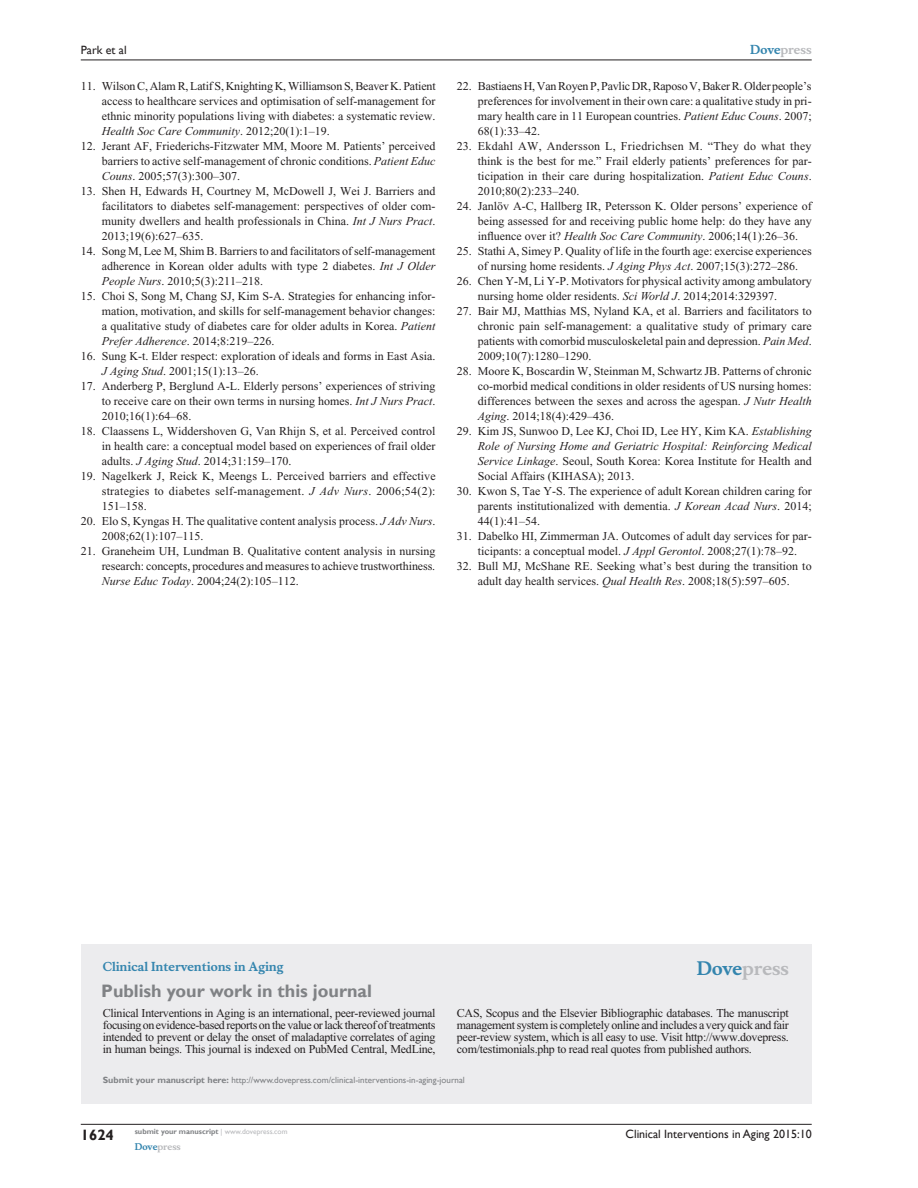
<style>
.page{position:relative;width:918px;height:1188px;background:#fff}
.page>*{position:absolute;margin:0;border:0;box-sizing:border-box;transform-origin:0 0}
.PromBx-H1{font:700 18px "Gill Sans";color:#808285}
.PromBx-Brand{font:700 18px "Musee";color:#b8b9bc}
.t1{font:700 15px "Gill Sans";color:#231f20}
.RefNL2{font:12px/15px "Times New Roman";color:#231f20;text-align:justify}
.PromBx-Tx{font:12px/12px "Times New Roman";letter-spacing:-.02em;color:#231f20;text-align:justify}
.t2{font:12px "Gill Sans";color:#231f20}
.PromBx-JrnlName{font:700 12px "Musee";color:#3485ae}
.t3{font:700 12px "Musee";color:#b8b9bc}
.PromBx-SubmitMssWebA{font:9px "Gill Sans";color:#808285}
.t4{font:700 9px "Musee";color:#b8b9bc}
.t5{font:700 7.5px "Gill Sans";color:#808285}
.s1{font-style:italic}
.s2{color:#3485ae}
.s3{font-weight:700}
.s4{font-weight:400;color:#b8b9bc}
</style>
<div class="page">
<div style="left:81px;top:944px;width:731px;height:159px;background:#ececee"></div>
<hr style="left:81px;top:1124px;width:731px;height:1px;background:#231f20">
<hr style="left:81px;top:60px;width:731px;height:1px;background:#231f20">
<p class="t2" style="left:81px;top:43px;width:47px">Park et al</p>
<p class="RefNL2" style="left:102px;top:79px;width:335px;text-indent:-21px">11. Wilson C, Alam R, Latif S, Knighting K, Williamson S, Beaver K. Patient access to healthcare services and optimisation of self-management for ethnic minority populations living with diabetes: a systematic review.<br><span class="s1">Health Soc Care Community</span>. 2012;20(1):1–19.</p>
<p class="RefNL2" style="left:102px;top:139px;width:335px;text-indent:-21px">12. Jerant AF, Friederichs-Fitzwater MM, Moore M. Patients’ perceived barriers to active self-management of chronic conditions. <span class="s1">Patient Educ Couns</span>. 2005;57(3):300–307.</p>
<p class="RefNL2" style="left:102px;top:184px;width:335px;text-indent:-21px">13. Shen H, Edwards H, Courtney M, McDowell J, Wei J. Barriers and facilitators to diabetes self-management: perspectives of older com&shy;munity dwellers and health professionals in China. <span class="s1">Int J Nurs Pract</span>.<br>2013;19(6):627–635.</p>
<p class="RefNL2" style="left:102px;top:244px;width:335px;text-indent:-21px">14. Song M, Lee M, Shim B. Barriers to and facilitators of self-management adherence in Korean older adults with type 2 diabetes. <span class="s1">Int J Older People Nurs</span>. 2010;5(3):211–218.</p>
<p class="RefNL2" style="left:102px;top:289px;width:335px;text-indent:-21px">15. Choi S, Song M, Chang SJ, Kim S-A. Strategies for enhancing infor&shy;mation, motivation, and skills for self-management behavior changes: a qualitative study of diabetes care for older adults in Korea. <span class="s1">Patient Prefer Adherence</span>. 2014;8:219–226.</p>
<p class="RefNL2" style="left:102px;top:349px;width:335px;text-indent:-21px">16. Sung K-t. Elder respect: exploration of ideals and forms in East Asia.<br><span class="s1">J Aging Stud</span>. 2001;15(1):13–26.</p>
<p class="RefNL2" style="left:102px;top:379px;width:335px;text-indent:-21px">17. Anderberg P, Berglund A-L. Elderly persons’ experiences of striving to receive care on their own terms in nursing homes. <span class="s1">Int J Nurs Pract</span>.<br>2010;16(1):64–68.</p>
<p class="RefNL2" style="left:102px;top:424px;width:335px;text-indent:-21px">18. Claassens L, Widdershoven G, Van Rhijn S, et al. Perceived control in health care: a conceptual model based on experiences of frail older adults. <span class="s1">J Aging Stud</span>. 2014;31:159–170.</p>
<p class="RefNL2" style="left:102px;top:469px;width:335px;text-indent:-21px">19. Nagelkerk J, Reick K, Meengs L. Perceived barriers and effective strategies to diabetes self-management. <span class="s1">J Adv Nurs</span>. 2006;54(2):<br>151–158.</p>
<p class="RefNL2" style="left:102px;top:514px;width:335px;text-indent:-21px">20. Elo S, Kyngas H. The qualitative content analysis process. <span class="s1">J Adv Nurs</span>.<br>2008;62(1):107–115.</p>
<p class="RefNL2" style="left:102px;top:544px;width:335px;text-indent:-21px">21. Graneheim UH, Lundman B. Qualitative content analysis in nursing research: concepts, procedures and measures to achieve trustworthiness.<br><span class="s1">Nurse Educ Today</span>. 2004;24(2):105–112.</p>
<p class="t3" style="left:750px;top:43px;width:63px"><span class="s2">Dove</span>press</p>
<p class="RefNL2" style="left:478px;top:79px;width:335px;text-indent:-21px">22. Bastiaens H, Van Royen P, Pavlic DR, Raposo V, Baker R. Older people’s preferences for involvement in their own care: a qualitative study in pri&shy;mary health care in 11 European countries. <span class="s1">Patient Educ Couns</span>. 2007; 68(1):33–42.</p>
<p class="RefNL2" style="left:478px;top:139px;width:335px;text-indent:-21px">23. Ekdahl AW, Andersson L, Friedrichsen M. “They do what they think is the best for me.” Frail elderly patients’ preferences for par&shy;ticipation in their care during hospitalization. <span class="s1">Patient Educ Couns</span>.<br>2010;80(2):233–240.</p>
<p class="RefNL2" style="left:478px;top:199px;width:335px;text-indent:-21px">24. Janlöv A-C, Hallberg IR, Petersson K. Older persons’ experience of being assessed for and receiving public home help: do they have any influence over it? <span class="s1">Health Soc Care Community</span>. 2006;14(1):26–36.</p>
<p class="RefNL2" style="left:478px;top:244px;width:335px;text-indent:-21px">25. Stathi A, Simey P. Quality of life in the fourth age: exercise experiences of nursing home residents. <span class="s1">J Aging Phys Act</span>. 2007;15(3):272–286.</p>
<p class="RefNL2" style="left:478px;top:274px;width:336px;text-indent:-21px">26. Chen Y-M, Li Y-P. Motivators for physical activity among ambulatory nursing home older residents. <span class="s1">Sci World J</span>. 2014;2014:329397.</p>
<p class="RefNL2" style="left:478px;top:304px;width:335px;text-indent:-21px">27. Bair MJ, Matthias MS, Nyland KA, et al. Barriers and facilitators to chronic pain self-management: a qualitative study of primary care patients with comorbid musculoskeletal pain and depression. <span class="s1">Pain Med</span>.<br>2009;10(7):1280–1290.</p>
<p class="RefNL2" style="left:478px;top:364px;width:335px;text-indent:-21px">28. Moore K, Boscardin W, Steinman M, Schwartz JB. Patterns of chronic co-morbid medical conditions in older residents of US nursing homes: differences between the sexes and across the agespan. <span class="s1">J Nutr Health Aging</span>. 2014;18(4):429–436.</p>
<p class="RefNL2" style="left:478px;top:424px;width:335px;text-indent:-21px">29. Kim JS, Sunwoo D, Lee KJ, Choi ID, Lee HY, Kim KA. <span class="s1">Establishing Role of Nursing Home and Geriatric Hospital: Reinforcing Medical Service Linkage</span>. Seoul, South Korea: Korea Institute for Health and Social Affairs (KIHASA); 2013.</p>
<p class="RefNL2" style="left:478px;top:484px;width:335px;text-indent:-21px">30. Kwon S, Tae Y-S. The experience of adult Korean children caring for parents institutionalized with dementia. <span class="s1">J Korean Acad Nurs</span>. 2014; 44(1):41–54.</p>
<p class="RefNL2" style="left:457px;top:529px;width:356px;text-align:center">31. Dabelko HI, Zimmerman JA. Outcomes of adult day services for par&shy;ticipants: a conceptual model. <span class="s1">J Appl Gerontol</span>. 2008;27(1):78–92.</p>
<p class="RefNL2" style="left:457px;top:559px;width:356px;text-align:center">32. Bull MJ, McShane RE. Seeking what’s best during the transition to adult day health services. <span class="s1">Qual Health Res</span>. 2008;18(5):597–605.</p>
<p class="PromBx-JrnlName" style="left:103px;top:959px;width:182px">Clinical Interventions in Aging</p>
<p class="PromBx-H1" style="left:101px;top:980px;width:272px">Publish your work in this journal</p>
<p class="PromBx-Brand" style="left:697px;top:958px;width:94px"><span class="s2">Dove</span>press</p>
<p class="PromBx-Tx" style="left:103px;top:1007px;width:334px">Clinical Interventions in Aging is an international, peer-reviewed journal focusing on evidence-based reports on the value or lack thereof of treatments intended to prevent or delay the onset of maladaptive correlates of aging in human beings. This journal is indexed on PubMed Central, MedLine,</p>
<p class="PromBx-Tx" style="left:457px;top:1007px;width:333px">CAS, Scopus and the Elsevier Bibliographic databases. The manuscript management system is completely online and includes a very quick and fair peer-review system, which is all easy to use. Visit http://www.dovepress. com/testimonials.php to read real quotes from published authors.</p>
<p class="PromBx-SubmitMssWebA" style="left:103px;top:1075px;width:364px"><span class="s3">Submit your manuscript here:</span> http://www.dovepress.com/clinical-interventions-in-aging-journal</p>
<p class="t1" style="left:81px;top:1126px;width:35px">1624</p>
<p class="t5" style="left:135px;top:1127px;width:154px">submit your manuscript <span class="s4">| www.dovepress.com</span></p>
<p class="t4" style="left:135px;top:1141px;width:48px"><span class="s2">Dove</span>press</p>
<p class="t2" style="left:626px;top:1127px;width:188px">Clinical Interventions in Aging 2015:10</p>
</div>
